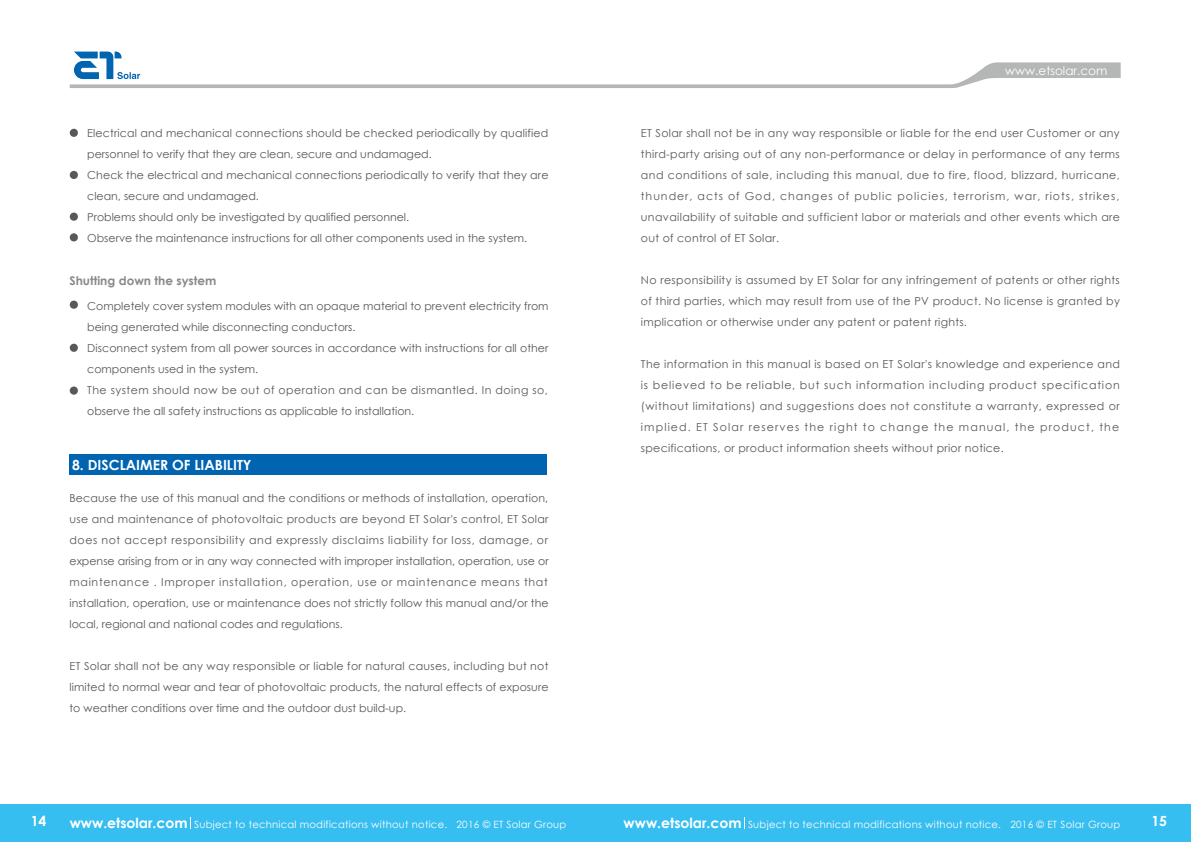
<style>
.page{position:relative;width:1191px;height:842px;background:#fff}
.page>*{position:absolute;margin:0;border:0;box-sizing:border-box;transform-origin:0 0}
.t1{font:700 14px "Century Gothic";color:#fff}
.t2{font:700 12px "Century Gothic";color:#898989}
.t3{font:12px "Century Gothic";color:#fff}
.t4{font:11px/21px "Century Gothic";color:#595757;text-align:justify}
.t5{font:10px "Century Gothic";letter-spacing:.025em;color:#fff}
.s1{font-weight:700;font-size:14px}
</style>
<div class="page">
<div style="left:69px;top:455px;width:478px;height:20px;background:#0064b1"></div>
<div style="left:0;top:804px;width:1191px;height:38px;background:#37bef0"></div>
<svg style="left:744px;top:817px;width:1px;height:12px"></svg>
<div style="left:70px;top:129px;width:8px;height:8px;background:#595757;border-radius:50%"></div>
<div style="left:70px;top:171px;width:8px;height:8px;background:#595757;border-radius:50%"></div>
<div style="left:70px;top:213px;width:8px;height:8px;background:#595757;border-radius:50%"></div>
<div style="left:70px;top:233px;width:8px;height:8px;background:#595757;border-radius:50%"></div>
<div style="left:70px;top:301px;width:8px;height:8px;background:#595757;border-radius:50%"></div>
<div style="left:70px;top:344px;width:8px;height:8px;background:#595757;border-radius:50%"></div>
<div style="left:70px;top:386px;width:8px;height:9px;background:#595757;border-radius:50%"></div>
<svg style="left:70px;top:52px;width:1050px;height:36px"></svg>
<p class="t4" style="left:87px;top:122px;width:463px;text-align:left">Electrical and mechanical connections should be checked periodically by qualified personnel to verify that they are clean, secure and undamaged.<br>Check the electrical and mechanical connections periodically to verify that they are clean, secure and undamaged.<br>Problems should only be investigated by qualified personnel.<br>Observe the maintenance instructions for all other components used in the system.</p>
<p class="t2" style="left:70px;top:271px;width:148px">Shutting down the system</p>
<p class="t4" style="left:87px;top:295px;width:463px;text-align:left">Completely cover system modules with an opaque material to prevent electricity from being generated while disconnecting conductors.<br>Disconnect system from all power sources in accordance with instructions for all other components used in the system.<br>The system should now be out of operation and can be dismantled. In doing so, observe the all safety instructions as applicable to installation.</p>
<p class="t1" style="left:72px;top:454px;width:181px">8. DISCLAIMER OF LIABILITY</p>
<p class="t4" style="left:70px;top:488px;width:480px">Because the use of this manual and the conditions or methods of installation, operation, use and maintenance of photovoltaic products are beyond ET Solar's control, ET Solar does not accept responsibility and expressly disclaims liability for loss, damage, or expense arising from or in any way connected with improper installation, operation, use or maintenance . Improper installation, operation, use or maintenance means that installation, operation, use or maintenance does not strictly follow this manual and/or the local, regional and national codes and regulations.</p>
<p class="t4" style="left:70px;top:656px;width:480px">ET Solar shall not be any way responsible or liable for natural causes, including but not limited to normal wear and tear of photovoltaic products, the natural effects of exposure to weather conditions over time and the outdoor dust build-up.</p>
<p class="t3" style="left:1005px;top:62px;width:104px">www.etsolar.com</p>
<p class="t4" style="left:641px;top:122px;width:480px">ET Solar shall not be in any way responsible or liable for the end user Customer or any third-party arising out of any non-performance or delay in performance of any terms and conditions of sale, including this manual, due to fire, flood, blizzard, hurricane, thunder, acts of God, changes of public policies, terrorism, war, riots, strikes, unavailability of suitable and sufficient labor or materials and other events which are out of control of ET Solar.</p>
<p class="t4" style="left:641px;top:269px;width:480px">No responsibility is assumed by ET Solar for any infringement of patents or other rights of third parties, which may result from use of the PV product. No license is granted by implication or otherwise under any patent or patent rights.</p>
<p class="t4" style="left:641px;top:353px;width:480px">The information in this manual is based on ET Solar's knowledge and experience and is believed to be reliable, but such information including product specification (without limitations) and suggestions does not constitute a warranty, expressed or implied. ET Solar reserves the right to change the manual, the product, the specifications, or product information sheets without prior notice.</p>
<p class="t1" style="left:31px;top:811px;width:17px">14</p>
<p class="t5" style="left:70px;top:817px;width:498px"><span class="s1">www.etsolar.com</span> Subject to technical modifications without notice. 2016 © ET Solar Group</p>
<p class="t5" style="left:623px;top:817px;width:498px"><span class="s1">www.etsolar.com</span> Subject to technical modifications without notice. 2016 © ET Solar Group</p>
<p class="t1" style="left:1151px;top:811px;width:17px">15</p>
</div>
